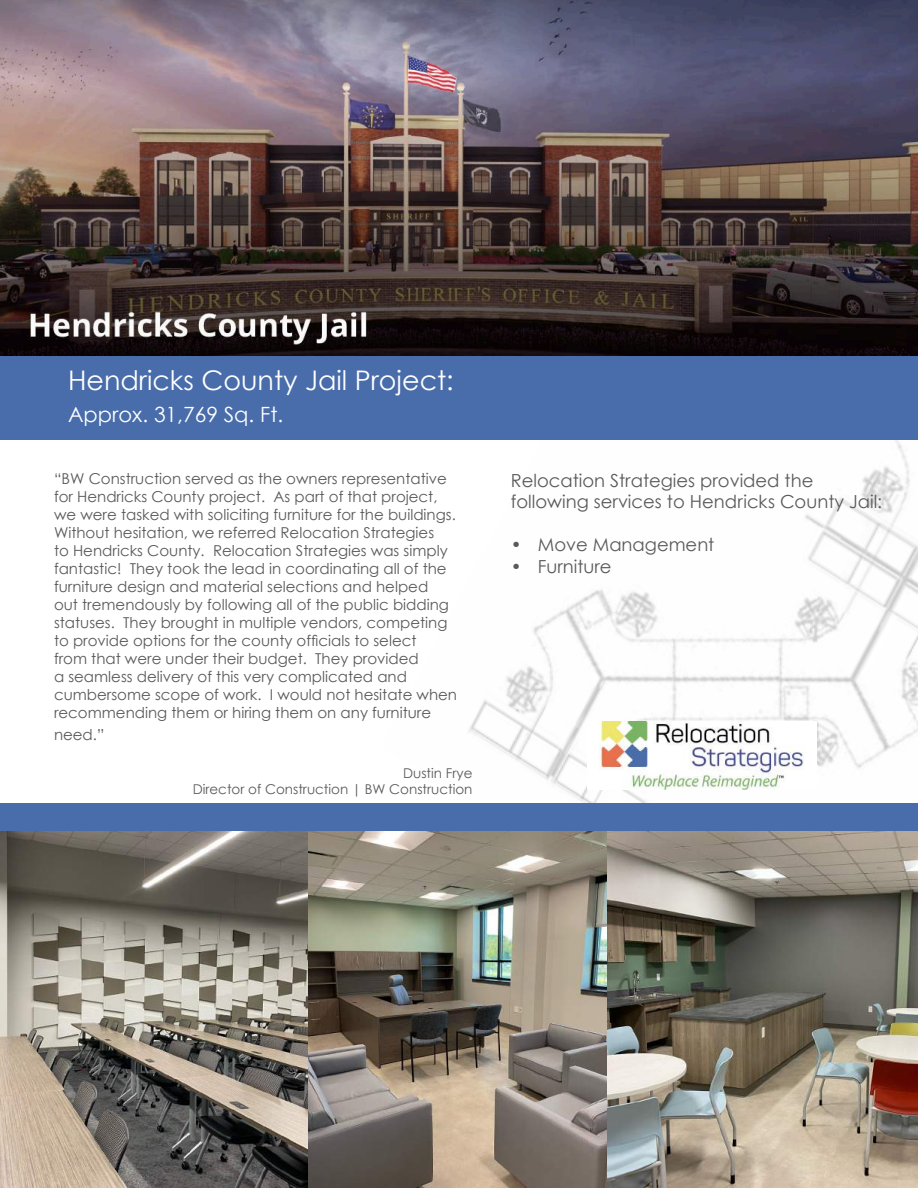
<style>
.page{position:relative;width:918px;height:1188px;background:#fff}
.page>*{position:absolute;margin:0;border:0;box-sizing:border-box;transform-origin:0 0}
.t1{font:27px "Century Gothic";color:#fff}
.t2{font:21px "Century Gothic";color:#fff}
.t3{font:18px/21.6px "Century Gothic";color:#5a5a5d}
.t4{font:15px/18px "Century Gothic";color:#5a5a5d}
.t5{font:13.5px/16.2px "Century Gothic";color:#5a5a5d;text-align:right}
</style>
<div class="page">
<img style="left:469px;top:440px;width:449px;height:363px">
<div style="left:0;top:355px;width:918px;height:85px;background:#496dab"></div>
<div style="left:1px;top:803px;width:917px;height:29px;background:#496dab"></div>
<img style="left:588px;top:722px;width:228px;height:68px">
<img style="left:608px;top:832px;width:310px;height:356px">
<img style="left:1px;top:832px;width:605px;height:356px">
<img style="left:0;top:0;width:918px;height:355px">
<h1 class="t1" style="left:68px;top:361px;width:387px">Hendricks County Jail Project:</h1>
<h2 class="t2" style="left:68px;top:400px;width:217px">Approx. 31,769 Sq. Ft.</h2>
<p class="t4" style="left:54px;top:470px;width:405px">“BW Construction served as the owners representative for Hendricks County project. As part of that project, we were tasked with soliciting furniture for the buildings.<br>Without hesitation, we referred Relocation Strategies<br>to Hendricks County. Relocation Strategies was simply fantastic! They took the lead in coordinating all of the furniture design and material selections and helped<br>out tremendously by following all of the public bidding statuses. They brought in multiple vendors, competing to provide options for the county officials to select<br>from that were under their budget. They provided<br>a seamless delivery of this very complicated and cumbersome scope of work. I would not hesitate when recommending them or hiring them on any furniture</p>
<p class="t4" style="left:54px;top:725px;width:52px">need.”</p>
<p class="t5" style="left:193px;top:765px;width:281px">Dustin Frye<br>Director of Construction | BW Construction</p>
<p class="t3" style="left:511px;top:469px;width:373px">Relocation Strategies provided the following services to Hendricks County Jail:</p>
<p class="t3" style="left:511px;top:534px;width:205px">• Move Management</p>
<p class="t3" style="left:511px;top:555px;width:102px">• Furniture</p>
</div>
